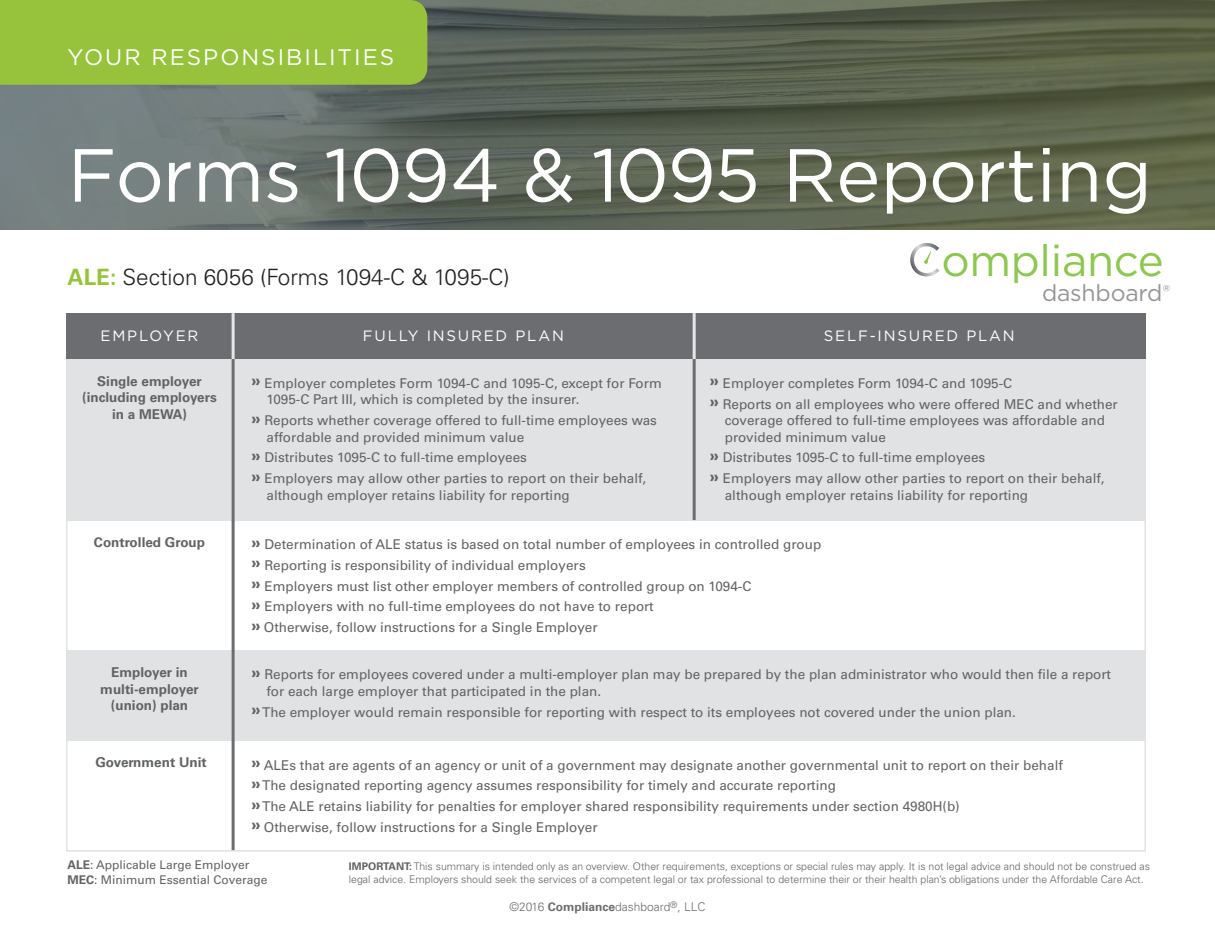
<style>
.page{position:relative;width:1215px;height:945px;background:#fff}
.page>*{position:absolute;margin:0;border:0;box-sizing:border-box;transform-origin:0 0}
.t1{font:75px "Gotham";letter-spacing:-.02em;color:#fff}
.t2{font:43.95px "Gotham";letter-spacing:-.01em;color:#8dc650}
.t3{font:23.1px "Gotham";letter-spacing:-.01em;color:#939598}
.t4{font:300 22.5px "Univers LT Pro 45";color:#231f20}
.t5{font:22.5px "Gotham";letter-spacing:.09em;color:#fff}
.t6{font:15px "Gotham";letter-spacing:.12em;color:#fff}
.t7{font:13.5px/20.7px "Univers LT Pro 55 Roman";color:#626363}
.t8{font:700 13.5px/16.5px "Univers LT Pro 65";color:#626363;text-align:center}
.t9{font:12px/15px "Univers LT Pro 55 Roman";color:#626363}
.t10{font:300 12px "Univers LT Pro 45";color:#6c6d70}
.t11{font:300 10.5px/13.5px "Univers LT Pro 45";color:#626363}
.s1{font-family:"Univers LT Pro 65";font-weight:700;color:#97c33c}
.s2{font-family:"Univers LT Pro 65";font-weight:700;font-size:16.5px}
.s3{font-family:"Univers LT Pro 65";font-weight:700}
</style>
<div class="page">
<img style="left:0;top:0;width:1215px;height:229px">
<div style="left:0;top:0;width:427px;height:85px;background:#97c33c"></div>
<div style="left:66px;top:313px;width:1080px;height:46px;background:#6c6d70"></div>
<div style="left:66px;top:359px;width:1080px;height:161px;background:#e1e2e4"></div>
<div style="left:66px;top:650px;width:1080px;height:91px;background:#e1e2e4"></div>
<hr style="left:232px;top:313px;width:3px;height:57px;background:#e6e7e6">
<hr style="left:693px;top:313px;width:3px;height:57px;background:#e6e7e6">
<hr style="left:232px;top:359px;width:3px;height:491px;background:#6c6d70">
<hr style="left:693px;top:359px;width:3px;height:161px;background:#6c6d70">
<svg style="left:910px;top:243px;width:29px;height:33px"></svg>
<h3 class="t5" style="left:67px;top:42px;width:328px">YOUR RESPONSIBILITIES</h3>
<h1 class="t1" style="left:68px;top:127px;width:1086px">FORMS 1094 &amp; 1095 REPORTING</h1>
<h3 class="t4" style="left:68px;top:263px;width:444px"><span class="s1">ale:</span> Section 6056 (Forms 1094-C &amp; 1095-C)</h3>
<h2 class="t2" style="left:941px;top:232px;width:224px">OMPLIANCE</h2>
<h3 class="t3" style="left:1042px;top:279px;width:130px">DASHBOARD<sup>®</sup></h3>
<p class="t6" style="left:101px;top:327px;width:95px">EMPLOYER</p>
<p class="t6" style="left:363px;top:327px;width:203px">FULLY INSURED PLAN</p>
<p class="t6" style="left:824px;top:327px;width:193px">SELF-INSURED PLAN</p>
<p class="t8" style="left:82px;top:373px;width:136px">Single employer (including employers in a MEWA)</p>
<p class="t7" style="left:266px;top:375px;width:397px;line-height:16.5px;text-indent:-15px"><span class="s2">»</span> Employer completes Form 1094-C and 1095-C, except for Form<br>1095-C Part III, which is completed by the insurer.</p>
<p class="t7" style="left:266px;top:412px;width:392px;line-height:16.5px;text-indent:-15px"><span class="s2">»</span> Reports whether coverage offered to full-time employees was affordable and provided minimum value</p>
<p class="t7" style="left:252px;top:447px;width:396px"><span class="s2">»</span> Distributes 1095-C to full-time employees<br><span class="s2">»</span> Employers may allow other parties to report on their behalf,</p>
<p class="t7" style="left:266px;top:485px;width:305px">although employer retains liability for reporting</p>
<p class="t7" style="left:252px;top:534px;width:571px"><span class="s2">»</span> Determination of ALE status is based on total number of employees in controlled group <span class="s2">»</span> Reporting is responsibility of individual employers<br><span class="s2">»</span> Employers must list other employer members of controlled group on 1094-C<br><span class="s2">»</span> Employers with no full-time employees do not have to report<br><span class="s2">»</span> Otherwise, follow instructions for a Single Employer</p>
<p class="t7" style="left:266px;top:666px;width:846px;line-height:16.5px;text-indent:-15px"><span class="s2">»</span> Reports for employees covered under a multi-employer plan may be prepared by the plan administrator who would then file a report for each large employer that participated in the plan.</p>
<p class="t7" style="left:252px;top:701px;width:766px"><span class="s2">»</span> The employer would remain responsible for reporting with respect to its employees not covered under the union plan.</p>
<p class="t7" style="left:710px;top:373px;width:410px"><span class="s2">»</span> Employer completes Form 1094-C and 1095-C<br><span class="s2">»</span> Reports on all employees who were offered MEC and whether</p>
<p class="t7" style="left:725px;top:412px;width:382px;line-height:16.5px">coverage offered to full-time employees was affordable and provided minimum value</p>
<p class="t7" style="left:710px;top:447px;width:396px"><span class="s2">»</span> Distributes 1095-C to full-time employees<br><span class="s2">»</span> Employers may allow other parties to report on their behalf,</p>
<p class="t7" style="left:725px;top:485px;width:305px">although employer retains liability for reporting</p>
<p class="t8" style="left:94px;top:534px;width:113px">Controlled Group</p>
<p class="t8" style="left:100px;top:664px;width:100px">Employer in multi-employer (union) plan</p>
<p class="t8" style="left:95px;top:754px;width:113px">Government Unit</p>
<p class="t7" style="left:252px;top:754px;width:813px"><span class="s2">»</span> ALEs that are agents of an agency or unit of a government may designate another governmental unit to report on their behalf <span class="s2">»</span> The designated reporting agency assumes responsibility for timely and accurate reporting<br><span class="s2">»</span> The ALE retains liability for penalties for employer shared responsibility requirements under section 4980H(b)<br><span class="s2">»</span> Otherwise, follow instructions for a Single Employer</p>
<p class="t9" style="left:68px;top:857px;width:201px"><span class="s3">ALE</span>: Applicable Large Employer<br><span class="s3">MEC</span>: Minimum Essential Coverage</p>
<p class="t11" style="left:349px;top:859px;width:803px"><span class="s3">IMPORTANT:</span> This summary is intended only as an overview. Other requirements, exceptions or special rules may apply. It is not legal advice and should not be construed as legal advice. Employers should seek the services of a competent legal or tax professional to determine their or their health plan’s obligations under the Affordable Care Act.</p>
<p class="t10" style="left:510px;top:900px;width:197px">©2016 <span class="s3">Compliance</span>dashboard<sup>®</sup>, LLC</p>
</div>
